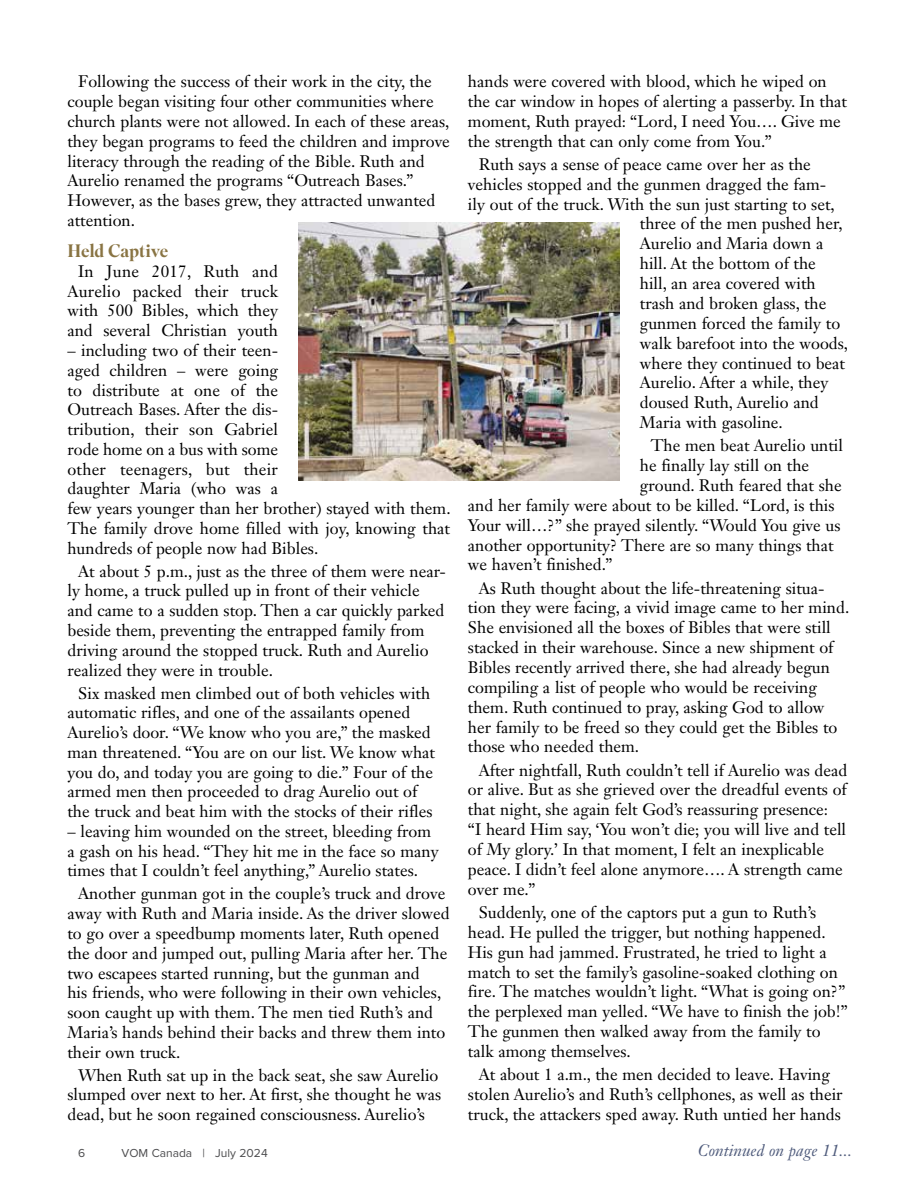
<style>
.page{position:relative;width:918px;height:1188px;background:#fff}
.page>*{position:absolute;margin:0;border:0;box-sizing:border-box;transform-origin:0 0}
.t1{font:500 18px "Superior Title";letter-spacing:-.015em;color:#897443}
.t2{font:16.5px/19.8px "Janson Text LT Std";color:#000}
.t3{font:italic 16.5px "Janson Text LT Std";color:#515d7d}
.t4{font:12px "Proxima Nova";color:#4d4d4f}
</style>
<div class="page">
<img style="left:298px;top:222px;width:322px;height:259px">
<p class="t2" style="left:67px;top:72px;width:384px;text-indent:11px">Following the success of their work in the city, the couple began visiting four other communities where church plants were not allowed. In each of these areas, they began programs to feed the children and improve literacy through the reading of the Bible. Ruth and Aurelio renamed the programs “Outreach Bases.” However, as the bases grew, they attracted unwanted attention.</p>
<p class="t1" style="left:68px;top:240px;width:102px">Held Captive</p>
<p class="t2" style="left:67px;top:261px;width:212px;text-align:justify;text-indent:11px">In June 2017, Ruth and Aurelio packed their truck with 500 Bibles, which they and several Christian youth</p>
<p class="t2" style="left:67px;top:340px;width:385px">– including two of their teen-<br>aged children – were going<br>to distribute at one of the<br>Outreach Bases. After the dis-<br>tribution, their son Gabriel<br>rode home on a bus with some<br>other teenagers, but their<br>daughter Maria (who was a<br>few years younger than her brother) stayed with them.<br>The family drove home filled with joy, knowing that hundreds of people now had Bibles.</p>
<p class="t2" style="left:67px;top:561px;width:380px;text-indent:11px">At about 5 p.m., just as the three of them were near&shy;ly home, a truck pulled up in front of their vehicle and came to a sudden stop. Then a car quickly parked beside them, preventing the entrapped family from driving around the stopped truck. Ruth and Aurelio realized they were in trouble.</p>
<p class="t2" style="left:67px;top:683px;width:369px;text-indent:11px">Six masked men climbed out of both vehicles with automatic rifles, and one of the assailants opened Aurelio’s door. “We know who you are,” the masked man threatened. “You are on our list. We know what you do, and today you are going to die.” Four of the armed men then proceeded to drag Aurelio out of the truck and beat him with the stocks of their rifles</p>
<p class="t2" style="left:67px;top:821px;width:373px">– leaving him wounded on the street, bleeding from a gash on his head. “They hit me in the face so many times that I couldn’t feel anything,” Aurelio states.</p>
<p class="t2" style="left:67px;top:884px;width:384px;text-indent:11px">Another gunman got in the couple’s truck and drove away with Ruth and Maria inside. As the driver slowed to go over a speedbump moments later, Ruth opened the door and jumped out, pulling Maria after her. The two escapees started running, but the gunman and<br>his friends, who were following in their own vehicles, soon caught up with them. The men tied Ruth’s and Maria’s hands behind their backs and threw them into their own truck.</p>
<p class="t2" style="left:67px;top:1065px;width:375px;text-indent:11px">When Ruth sat up in the back seat, she saw Aurelio slumped over next to her. At first, she thought he was dead, but he soon regained consciousness. Aurelio’s</p>
<p class="t2" style="left:468px;top:71px;width:381px">hands were covered with blood, which he wiped on the car window in hopes of alerting a passerby. In that moment, Ruth prayed: “Lord, I need You…. Give me the strength that can only come from You.”</p>
<p class="t2" style="left:479px;top:154px;width:334px">Ruth says a sense of peace came over her as the</p>
<p class="t2" style="left:468px;top:174px;width:360px">vehicles stopped and the gunmen dragged the fam-</p>
<p class="t2" style="left:468px;top:194px;width:368px">ily out of the truck. With the sun just starting to set,</p>
<p class="t2" style="left:640px;top:214px;width:204px">three of the men pushed her,</p>
<p class="t2" style="left:640px;top:234px;width:185px">Aurelio and Maria down a</p>
<p class="t2" style="left:640px;top:253px;width:177px">hill. At the bottom of the</p>
<p class="t2" style="left:640px;top:273px;width:177px">hill, an area covered with</p>
<p class="t2" style="left:640px;top:293px;width:188px">trash and broken glass, the</p>
<p class="t2" style="left:640px;top:313px;width:202px">gunmen forced the family to</p>
<p class="t2" style="left:640px;top:333px;width:210px">walk barefoot into the woods,</p>
<p class="t2" style="left:640px;top:353px;width:207px">where they continued to beat</p>
<p class="t2" style="left:640px;top:373px;width:190px">Aurelio. After a while, they</p>
<p class="t2" style="left:640px;top:393px;width:180px">doused Ruth, Aurelio and</p>
<p class="t2" style="left:640px;top:412px;width:144px">Maria with gasoline.</p>
<p class="t2" style="left:651px;top:435px;width:194px">The men beat Aurelio until</p>
<p class="t2" style="left:640px;top:455px;width:171px">he finally lay still on the</p>
<p class="t2" style="left:640px;top:475px;width:203px">ground. Ruth feared that she</p>
<p class="t2" style="left:468px;top:495px;width:368px">and her family were about to be killed. “Lord, is this</p>
<p class="t2" style="left:468px;top:515px;width:374px">Your will…?” she prayed silently. “Would You give us</p>
<p class="t2" style="left:468px;top:535px;width:367px">another opportunity? There are so many things that</p>
<p class="t2" style="left:468px;top:555px;width:146px">we haven’t finished.”</p>
<p class="t2" style="left:468px;top:578px;width:383px;text-indent:11px">As Ruth thought about the life-threatening situa&shy;tion they were facing, a vivid image came to her mind.<br>She envisioned all the boxes of Bibles that were still stacked in their warehouse. Since a new shipment of Bibles recently arrived there, she had already begun compiling a list of people who would be receiving them. Ruth continued to pray, asking God to allow her family to be freed so they could get the Bibles to those who needed them.</p>
<p class="t2" style="left:468px;top:760px;width:381px;text-indent:11px">After nightfall, Ruth couldn’t tell if Aurelio was dead or alive. But as she grieved over the dreadful events of that night, she again felt God’s reassuring presence:<br>“I heard Him say, ‘You won’t die; you will live and tell of My glory.’ In that moment, I felt an inexplicable peace. I didn’t feel alone anymore…. A strength came over me.”</p>
<p class="t2" style="left:468px;top:902px;width:381px;text-indent:11px">Suddenly, one of the captors put a gun to Ruth’s head. He pulled the trigger, but nothing happened.<br>His gun had jammed. Frustrated, he tried to light a match to set the family’s gasoline-soaked clothing on fire. The matches wouldn’t light. “What is going on?” the perplexed man yelled. “We have to finish the job!” The gunmen then walked away from the family to talk among themselves.</p>
<p class="t2" style="left:468px;top:1064px;width:376px;text-align:center">At about 1 a.m., the men decided to leave. Having stolen Aurelio’s and Ruth’s cellphones, as well as their truck, the attackers sped away. Ruth untied her hands</p>
<p class="t4" style="left:78px;top:1144px;width:9px">6</p>
<p class="t4" style="left:122px;top:1144px;width:148px">VOM Canada | July 2024</p>
<p class="t3" style="left:698px;top:1140px;width:156px">Continued on page 11...</p>
</div>
